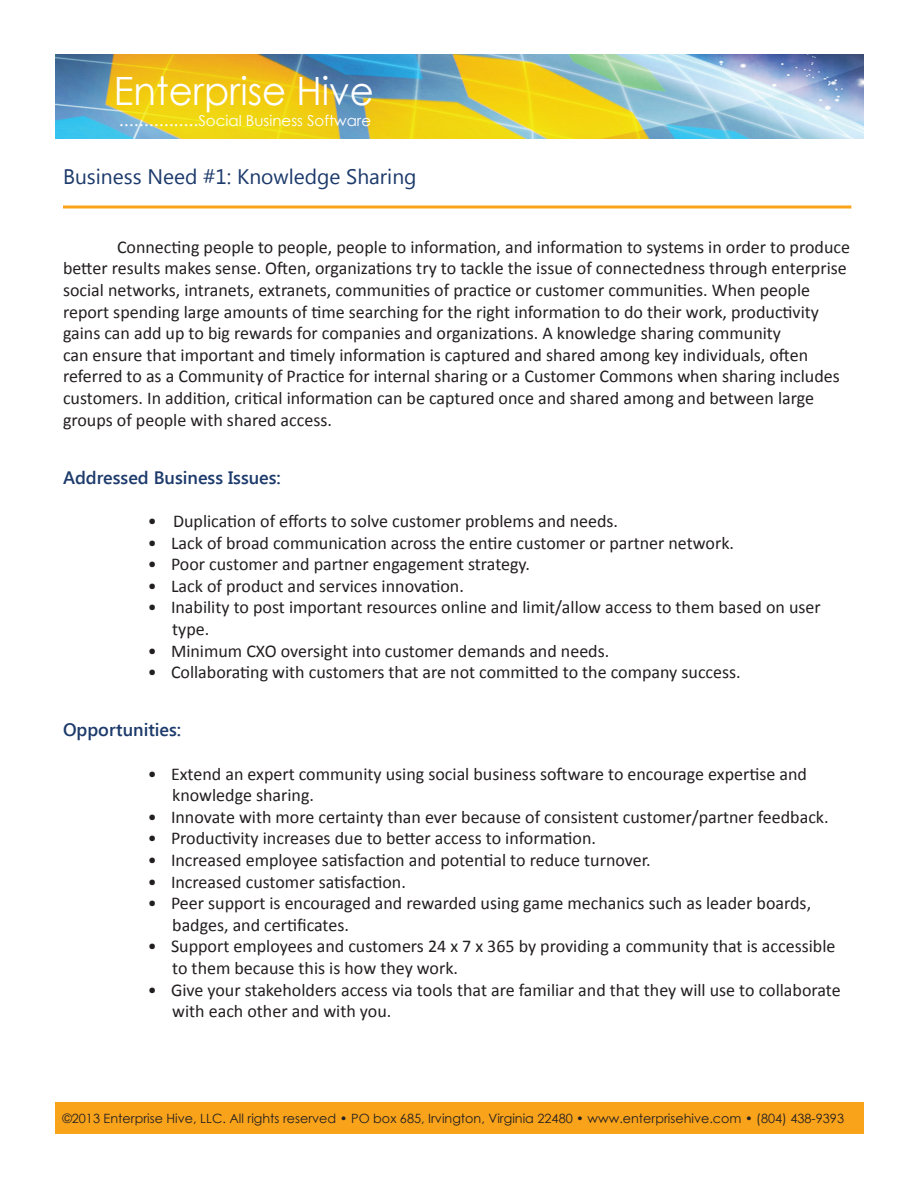
<style>
.page{position:relative;width:918px;height:1188px;background:#fff}
.page>*{position:absolute;margin:0;border:0;box-sizing:border-box;transform-origin:0 0}
.t1{font:39px "Century Gothic";color:#fff;scale:.95 1}
.t2{font:21px "Segoe UI";color:#1c3a6b}
.t3{font:18px/21.6px "Calibri";color:#231f20}
.t4{font:600 18px "Segoe UI";color:#1c3a6b}
.t5{font:15px "Century Gothic";color:#fff}
.t6{font:12.75px "Century Gothic";color:#231f20}
.s1{font-size:18px}
</style>
<div class="page">
<div style="left:55px;top:1102px;width:809px;height:32px;background:#f9a31b"></div>
<img style="left:56px;top:54px;width:808px;height:85px">
<hr style="left:63px;top:206px;width:788px;height:2px;background:#faa41a">
<p class="t1" style="left:114px;top:64px;width:275px">Enterprise Hive</p>
<p class="t5" style="left:119px;top:111px;width:254px"><span class="s1">................</span>Social Business Software</p>
<p class="t2" style="left:63px;top:162px;width:355px">Business Need #1: Knowledge Sharing</p>
<p class="t3" style="left:63px;top:236px;width:789px;text-indent:54px">Connecting people to people, people to information, and information to systems in order to produce better results makes sense. Often, organizations try to tackle the issue of connectedness through enterprise social networks, intranets, extranets, communities of practice or customer communities. When people report spending large amounts of time searching for the right information to do their work, productivity gains can add up to big rewards for companies and organizations. A knowledge sharing community<br>can ensure that important and timely information is captured and shared among key individuals, often referred to as a Community of Practice for internal sharing or a Customer Commons when sharing includes customers. In addition, critical information can be captured once and shared among and between large groups of people with shared access.</p>
<p class="t4" style="left:63px;top:465px;width:219px">Addressed Business Issues:</p>
<p class="t3" style="left:148px;top:510px;width:472px">• Duplication of efforts to solve customer problems and needs.</p>
<p class="t3" style="left:148px;top:532px;width:588px">• Lack of broad communication across the entire customer or partner network.</p>
<p class="t3" style="left:148px;top:554px;width:384px">• Poor customer and partner engagement strategy.</p>
<p class="t3" style="left:148px;top:575px;width:318px">• Lack of product and services innovation.</p>
<p class="t3" style="left:148px;top:597px;width:674px">• Inability to post important resources online and limit/allow access to them based on user</p>
<p class="t3" style="left:172px;top:618px;width:39px">type.</p>
<p class="t3" style="left:148px;top:640px;width:463px">• Minimum CXO oversight into customer demands and needs.</p>
<p class="t3" style="left:148px;top:662px;width:595px">• Collaborating with customers that are not committed to the company success.</p>
<p class="t4" style="left:63px;top:718px;width:120px">Opportunities:</p>
<p class="t3" style="left:148px;top:763px;width:661px">• Extend an expert community using social business software to encourage expertise and</p>
<p class="t3" style="left:172px;top:785px;width:143px">knowledge sharing.</p>
<p class="t3" style="left:148px;top:806px;width:682px">• Innovate with more certainty than ever because of consistent customer/partner feedback.</p>
<p class="t3" style="left:148px;top:828px;width:450px">• Productivity increases due to better access to information.</p>
<p class="t3" style="left:148px;top:849px;width:504px">• Increased employee satisfaction and potential to reduce turnover.</p>
<p class="t3" style="left:148px;top:871px;width:260px">• Increased customer satisfaction.</p>
<p class="t3" style="left:148px;top:893px;width:665px">• Peer support is encouraged and rewarded using game mechanics such as leader boards,</p>
<p class="t3" style="left:172px;top:914px;width:178px">badges, and certificates.</p>
<p class="t3" style="left:148px;top:936px;width:689px">• Support employees and customers 24 x 7 x 365 by providing a community that is accessible</p>
<p class="t3" style="left:172px;top:957px;width:287px">to them because this is how they work.</p>
<p class="t3" style="left:148px;top:979px;width:694px">• Give your stakeholders access via tools that are familiar and that they will use to collaborate</p>
<p class="t3" style="left:172px;top:1001px;width:221px">with each other and with you.</p>
<p class="t6" style="left:62px;top:1109px;width:783px">©2013 Enterprise Hive, LLC. All rights reserved • PO box 685, Irvington, Virginia 22480 • www.enterprisehive.com • (804) 438-9393</p>
</div>
